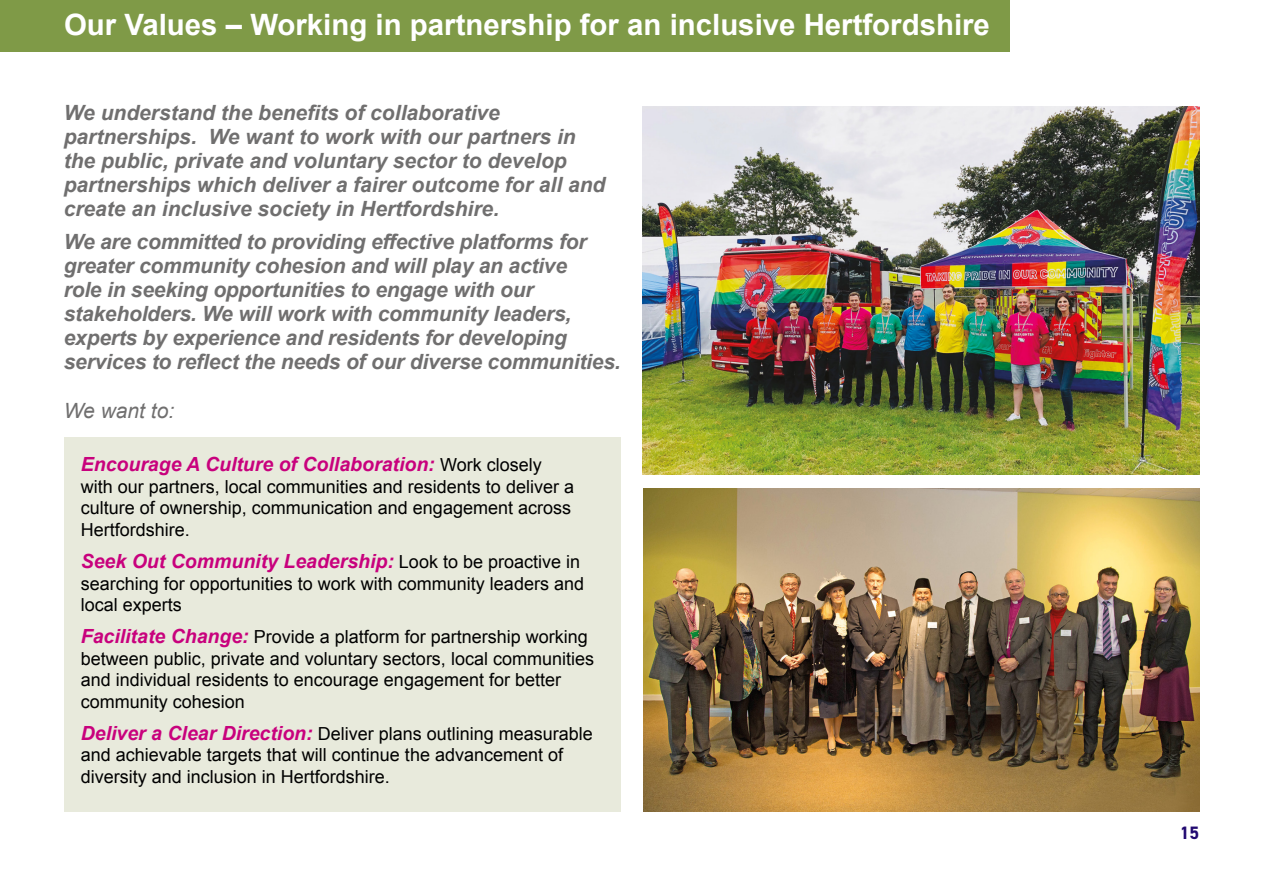
<style>
.page{position:relative;width:1263px;height:893px;background:#fff}
.page>*{position:absolute;margin:0;border:0;box-sizing:border-box;transform-origin:0 0}
.body_bold_233{font:700 29.4px "Arial";color:#fff}
.body{font:italic 700 21px/24px "Arial";letter-spacing:-.01em;color:#706f6f}
.body-2{font:italic 21px "Arial";color:#706f6f}
.body-3{font:italic 700 19.5px "Arial";color:#c8017d}
.body-4{font:18px/21.6px "Arial";color:#000}
.t1{font:700 18px "DIN2014";color:#210971}
.s1{font-weight:400;font-style:normal;font-size:18px;color:#000}
.s2{font-weight:700;font-style:italic;font-size:19.5px;color:#c8017d}
</style>
<div class="page">
<div style="left:65px;top:437px;width:556px;height:374px;background:#e8eadc"></div>
<div style="left:0;top:0;width:1010px;height:52px;background:#7f9a47"></div>
<img style="left:642px;top:106px;width:557px;height:368px">
<img style="left:643px;top:488px;width:556px;height:323px">
<p class="body_bold_233" style="left:64px;top:6px;width:927px">Our Values – Working in partnership for an inclusive Hertfordshire</p>
<p class="body" style="left:64px;top:101px;width:543px">We understand the benefits of collaborative partnerships. We want to work with our partners in the public, private and voluntary sector to develop partnerships which deliver a fairer outcome for all and create an inclusive society in Hertfordshire.</p>
<p class="body" style="left:64px;top:230px;width:558px">We are committed to providing effective platforms for greater community cohesion and will play an active<br>role in seeking opportunities to engage with our stakeholders. We will work with community leaders, experts by experience and residents for developing services to reflect the needs of our diverse communities.</p>
<p class="body-2" style="left:64px;top:397px;width:112px">We want to:</p>
<p class="body-3" style="left:81px;top:452px;width:462px">Encourage A Culture of Collaboration: <span class="s1">Work closely</span></p>
<p class="body-4" style="left:81px;top:476px;width:495px">with our partners, local communities and residents to deliver a culture of ownership, communication and engagement across<br>Hertfordshire.</p>
<p class="body-3" style="left:81px;top:548px;width:501px">Seek Out Community Leadership: <span class="s1">Look to be proactive in</span></p>
<p class="body-4" style="left:81px;top:573px;width:505px">searching for opportunities to work with community leaders and local experts</p>
<p class="body-4" style="left:81px;top:626px;width:515px"><span class="s2">Facilitate Change:</span> Provide a platform for partnership working between public, private and voluntary sectors, local communities and individual residents to encourage engagement for better community cohesion</p>
<p class="body-4" style="left:81px;top:723px;width:514px"><span class="s2">Deliver a Clear Direction:</span> Deliver plans outlining measurable and achievable targets that will continue the advancement of diversity and inclusion in Hertfordshire.</p>
<p class="t1" style="left:1180px;top:821px;width:21px">15</p>
</div>
